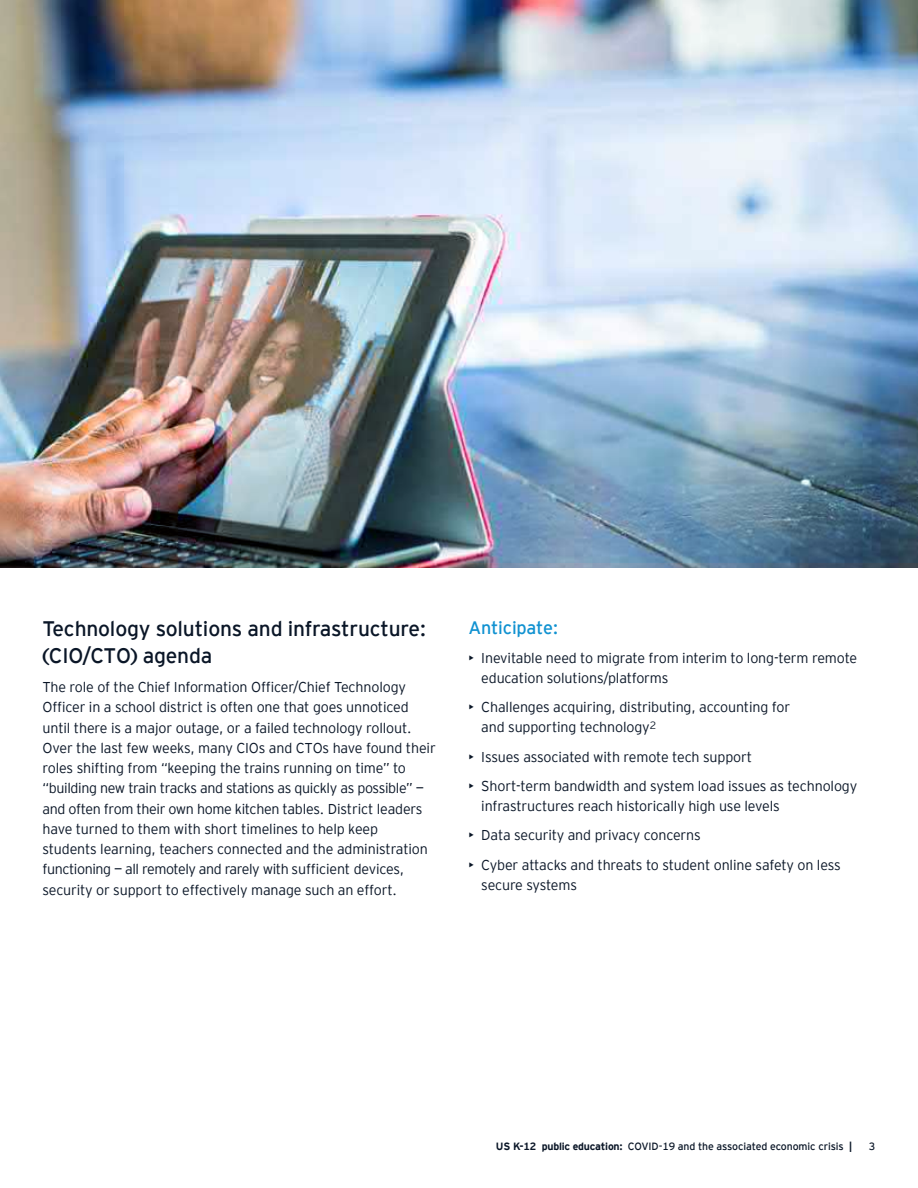
<style>
.page{position:relative;width:918px;height:1188px;background:#fff}
.page>*{position:absolute;margin:0;border:0;box-sizing:border-box;transform-origin:0 0}
.t1{font:21px/27px "EY Interstate";letter-spacing:-.01em;color:#0a1627}
.t2{font:18px "EY Interstate";letter-spacing:-.01em;color:#1192d1}
.t3{font:300 14.25px/20.2px "EY Interstate";letter-spacing:-.01em;color:#0a1627}
.t4{font:10.5px "EY Interstate";letter-spacing:-.01em;color:#0a1627}
.s1{font-weight:700}
</style>
<div class="page">
<img style="left:0;top:0;width:918px;height:562px">
<h1 class="t1" style="left:43px;top:614px;width:385px">Technology solutions and infrastructure: (CIO/CTO) agenda</h1>
<p class="t3" style="left:43px;top:676px;width:395px">The role of the Chief Information Officer/Chief Technology Officer in a school district is often one that goes unnoticed until there is a major outage, or a failed technology rollout.<br>Over the last few weeks, many CIOs and CTOs have found their roles shifting from “keeping the trains running on time” to “building new train tracks and stations as quickly as possible” — and often from their own home kitchen tables. District leaders have turned to them with short timelines to help keep students learning, teachers connected and the administration functioning — all remotely and rarely with sufficient devices, security or support to effectively manage such an effort.</p>
<p class="t2" style="left:469px;top:615px;width:91px">Anticipate:</p>
<p class="t3" style="left:481px;top:647px;width:378px;text-indent:-13px">• Inevitable need to migrate from interim to long-term remote education solutions/platforms</p>
<p class="t3" style="left:481px;top:696px;width:310px;text-indent:-13px">• Challenges acquiring, distributing, accounting for and supporting technology<sup>2</sup></p>
<p class="t3" style="left:469px;top:746px;width:285px">• Issues associated with remote tech support</p>
<p class="t3" style="left:481px;top:775px;width:378px;text-indent:-13px">• Short-term bandwidth and system load issues as technology infrastructures reach historically high use levels</p>
<p class="t3" style="left:469px;top:824px;width:234px">• Data security and privacy concerns</p>
<p class="t3" style="left:481px;top:854px;width:361px;text-indent:-13px">• Cyber attacks and threats to student online safety on less secure systems</p>
<p class="t4" style="left:496px;top:1138px;width:358px"><span class="s1">US K-12 public education:</span> COVID-19 and the associated economic crisis <span class="s1">|</span></p>
<p class="t4" style="left:869px;top:1138px;width:8px">3</p>
</div>
